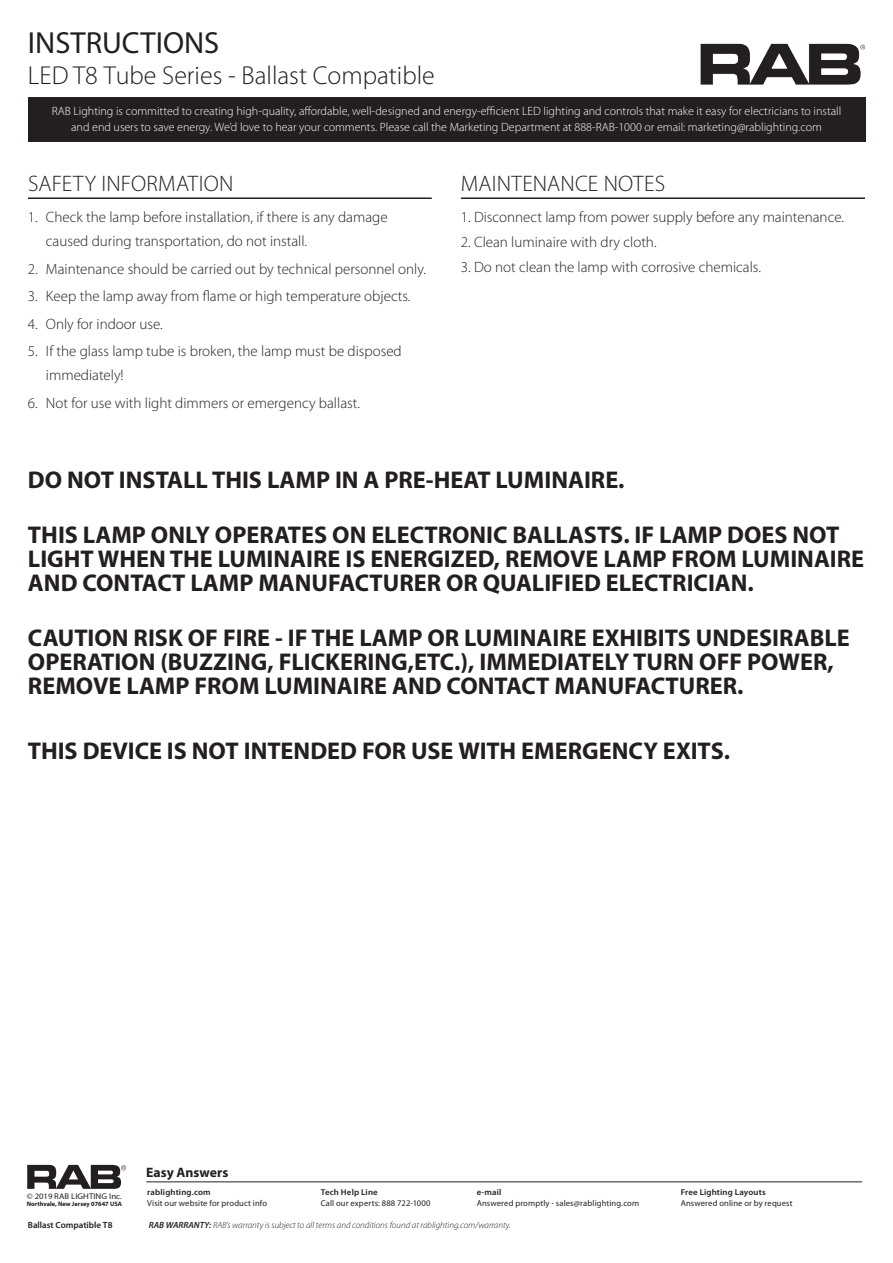
<style>
.page{position:relative;width:893px;height:1263px;background:#fff}
.page>*{position:absolute;margin:0;border:0;box-sizing:border-box;transform-origin:0 0}
.t1{font:30.6px "Myriad Pro";color:#231f20}
.t2{font:300 25.95px "Myriad Pro";color:#231f20}
.t3{font:700 24.3px/24px "Myriad Pro";color:#231f20}
.t4{font:300 22.5px "Myriad Pro";letter-spacing:.01em;color:#231f20}
.t5{font:300 15px/24px "Myriad Pro";color:#231f20}
.t6{font:700 13.65px "Myriad Pro";color:#231f20}
.t7{font:300 12px/16.5px "Myriad Pro";color:#fff;text-align:center}
.t8{font:italic 300 9px "Myriad Pro";color:#231f20}
.t9{font:600 9px "Myriad Pro";color:#231f20}
.t10{font:8.55px "Myriad Pro";letter-spacing:.015em;color:#231f20}
.t11{font:600 8.55px "Myriad Pro";letter-spacing:.015em;color:#231f20}
.t12{font:8.25px "Myriad Pro";letter-spacing:.005em;color:#231f20;scale:1.06 1}
.t13{font:700 6.45px "Myriad Pro";color:#231f20}
.s1{font-weight:600}
</style>
<div class="page">
<div style="left:28px;top:97px;width:837px;height:44px;background:#231f20"></div>
<img style="left:700px;top:43px;width:166px;height:42px">
<hr style="left:28px;top:197px;width:404px;height:2px;background:#231f20">
<hr style="left:461px;top:197px;width:404px;height:2px;background:#231f20">
<hr style="left:146px;top:1181px;width:716px;height:1px;background:#231f20">
<svg style="left:27px;top:1165px;width:99px;height:24px"></svg>
<h1 class="t1" style="left:28px;top:24px;width:193px">INSTRUCTIONS</h1>
<h2 class="t2" style="left:28px;top:61px;width:408px">LED T8 Tube Series - Ballast Compatible</h2>
<p class="t7" style="left:52px;top:103px;width:791px">RAB Lighting is committed to creating high-quality, affordable, well-designed and energy-efficient LED lighting and controls that make it easy for electricians to install and end users to save energy. We’d love to hear your comments. Please call the Marketing Department at 888-RAB-1000 or email: marketing@rablighting.com</p>
<h3 class="t4" style="left:28px;top:171px;width:207px">SAFETY INFORMATION</h3>
<h3 class="t4" style="left:461px;top:171px;width:206px">MAINTENANCE NOTES</h3>
<p class="t5" style="left:46px;top:206px;width:343px;text-indent:-18px">1. Check the lamp before installation, if there is any damage caused during transportation, do not install.</p>
<p class="t5" style="left:28px;top:257px;width:400px">2. Maintenance should be carried out by technical personnel only.</p>
<p class="t5" style="left:28px;top:285px;width:384px">3. Keep the lamp away from flame or high temperature objects.</p>
<p class="t5" style="left:28px;top:312px;width:136px">4. Only for indoor use.</p>
<p class="t5" style="left:46px;top:340px;width:357px;text-indent:-18px">5. If the glass lamp tube is broken, the lamp must be disposed immediately!</p>
<p class="t5" style="left:28px;top:391px;width:334px">6. Not for use with light dimmers or emergency ballast.</p>
<p class="t5" style="left:461px;top:206px;width:385px">1. Disconnect lamp from power supply before any maintenance.</p>
<p class="t5" style="left:461px;top:230px;width:197px">2. Clean luminaire with dry cloth.</p>
<p class="t5" style="left:461px;top:255px;width:302px">3. Do not clean the lamp with corrosive chemicals.</p>
<h3 class="t3" style="left:28px;top:467px;width:598px">DO NOT INSTALL THIS LAMP IN A PRE-HEAT LUMINAIRE.</h3>
<h3 class="t3" style="left:28px;top:522px;width:838px">THIS LAMP ONLY OPERATES ON ELECTRONIC BALLASTS. IF LAMP DOES NOT<br>LIGHT WHEN THE LUMINAIRE IS ENERGIZED, REMOVE LAMP FROM LUMINAIRE<br>AND CONTACT LAMP MANUFACTURER OR QUALIFIED ELECTRICIAN.</h3>
<h3 class="t3" style="left:28px;top:625px;width:823px">CAUTION RISK OF FIRE - IF THE LAMP OR LUMINAIRE EXHIBITS UNDESIRABLE<br>OPERATION (BUZZING, FLICKERING,ETC.), IMMEDIATELY TURN OFF POWER,<br>REMOVE LAMP FROM LUMINAIRE AND CONTACT MANUFACTURER.</h3>
<h3 class="t3" style="left:28px;top:738px;width:704px">THIS DEVICE IS NOT INTENDED FOR USE WITH EMERGENCY EXITS.</h3>
<p class="t12" style="left:27px;top:1191px;width:91px">© 2019 RAB LIGHTING Inc.</p>
<p class="t13" style="left:27px;top:1200px;width:97px">Northvale, New Jersey 07647 USA</p>
<p class="t9" style="left:28px;top:1220px;width:86px">Ballast Compatible T8</p>
<p class="t6" style="left:146px;top:1164px;width:84px">Easy Answers</p>
<p class="t11" style="left:147px;top:1188px;width:65px">rablighting.com</p>
<p class="t10" style="left:147px;top:1197px;width:122px">Visit our website for product info</p>
<p class="t11" style="left:321px;top:1188px;width:59px">Tech Help Line</p>
<p class="t10" style="left:321px;top:1197px;width:111px">Call our experts: 888 722-1000</p>
<p class="t11" style="left:477px;top:1188px;width:26px">e-mail</p>
<p class="t10" style="left:477px;top:1197px;width:164px">Answered promptly - sales@rablighting.com</p>
<p class="t8" style="left:149px;top:1220px;width:363px"><span class="s1">RAB WARRANTY:</span> RAB’s warranty is subject to all terms and conditions found at rablighting.com/warranty.</p>
<p class="t11" style="left:681px;top:1188px;width:86px">Free Lighting Layouts</p>
<p class="t10" style="left:681px;top:1197px;width:113px">Answered online or by request</p>
</div>
